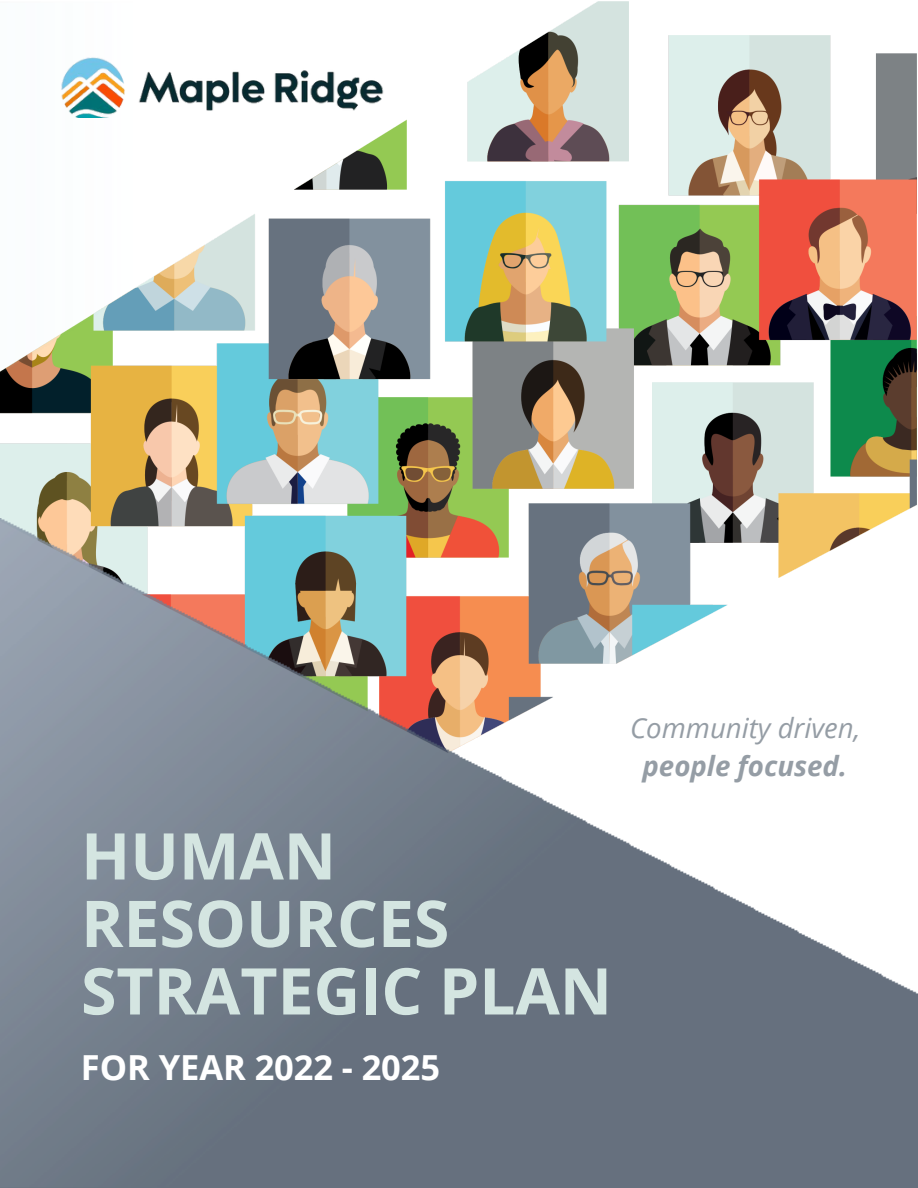
<style>
.page{position:relative;width:918px;height:1188px;background:#fff}
.page>*{position:absolute;margin:0;border:0;box-sizing:border-box;transform-origin:0 0}
.t1{font:700 64.5px/67.5px "Open Sans";color:#d4e5e1}
.t2{font:700 34.5px "Open Sans";color:#fff}
.t3{font:italic 27.6px/38.2px "Open Sans";color:#959da5}
.s1{color:#fff}
.s2{font-weight:700}
</style>
<div class="page">
<img style="left:0;top:1px;width:917px;height:518px">
<img style="left:0;top:519px;width:918px;height:669px">
<img style="left:0;top:1px;width:143px;height:373px">
<img style="left:59px;top:57px;width:327px;height:61px">
<h1 class="t1" style="left:81px;top:821px;width:533px">HUMAN<br>RESOURCES<br>STRATEGIC PLAN</h1>
<p class="t2" style="left:81px;top:1043px;width:361px">FOR YEAR 2022 - 2025</p>
<p class="t3" style="left:630px;top:708px;width:232px">Community driven, <span class="s1">_</span><span class="s2">people focused.</span></p>
</div>
